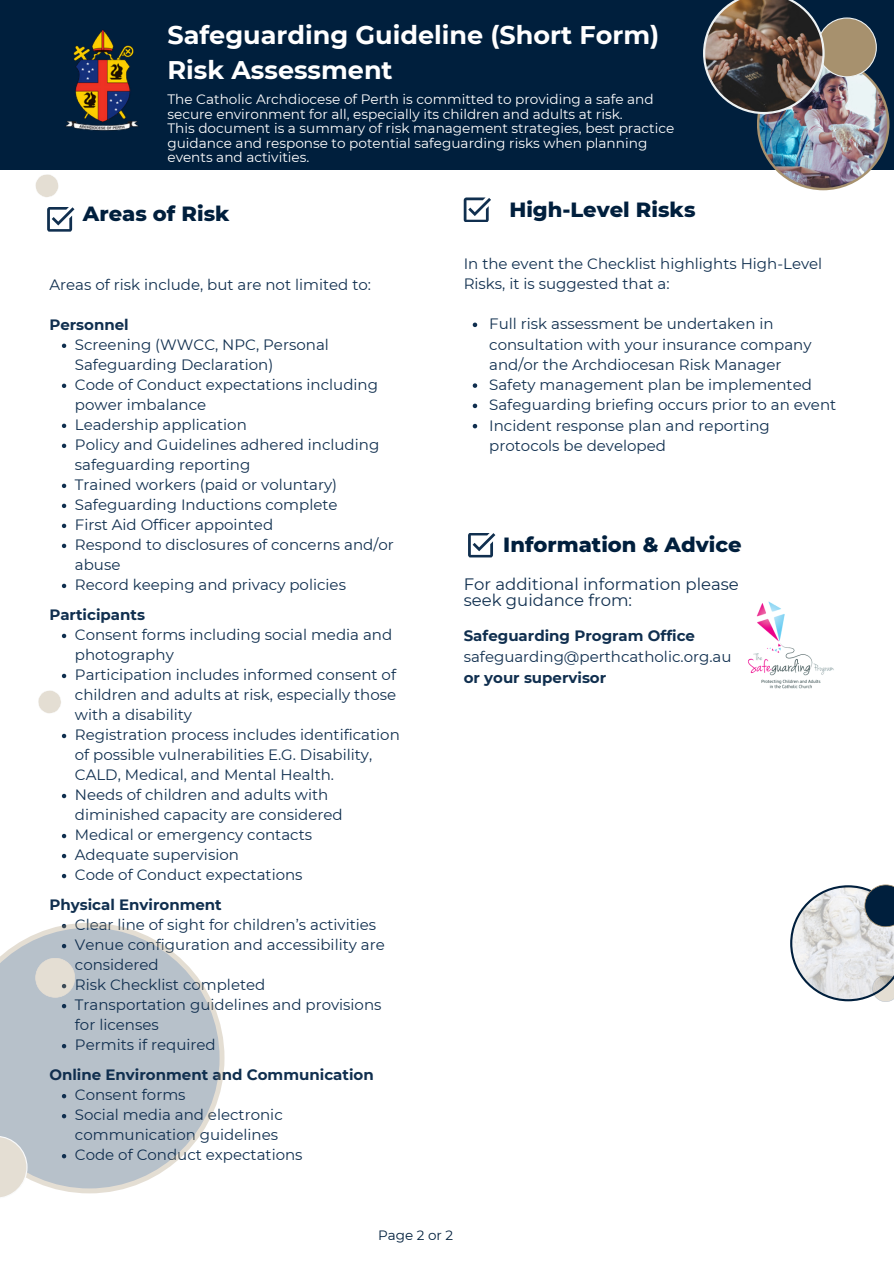
<style>
.page{position:relative;width:894px;height:1264px;background:#fff}
.page>*{position:absolute;margin:0;border:0;box-sizing:border-box;transform-origin:0 0}
.t1{font:700 25.5px/34.8px "Montserrat";color:#fff}
.t2{font:800 21px "Montserrat";color:#001f3d}
.t3{font:16.5px/16.8px "Montserrat";color:#102f4f}
.t4{font:15px/20px "Montserrat";color:#102f4f}
.t5{font:700 15px/21.3px "Montserrat";color:#102f4f}
.t6{font:13.65px/14.7px "Montserrat";color:#fff}
.t7{font:13.5px "Montserrat";color:#001f3d}
.s1{font-weight:400}
</style>
<div class="page">
<div style="left:0;top:0;width:893px;height:169px;background:#001f3d"></div>
<img style="left:755px;top:78px;width:135px;height:113px">
<svg style="left:826px;top:17px;width:51px;height:61px;background:#92856f"></svg>
<svg style="left:755px;top:26px;width:71px;height:90px"></svg>
<img style="left:703px;top:0;width:121px;height:114px">
<img style="left:65px;top:29px;width:74px;height:102px">
<svg style="left:35px;top:174px;width:24px;height:23px"></svg>
<svg style="left:38px;top:690px;width:23px;height:23px"></svg>
<svg style="left:463px;top:197px;width:28px;height:25px"></svg>
<svg style="left:47px;top:207px;width:27px;height:25px"></svg>
<svg style="left:62px;top:343px;width:4px;height:5px"></svg>
<svg style="left:62px;top:383px;width:4px;height:5px"></svg>
<svg style="left:62px;top:423px;width:4px;height:5px"></svg>
<svg style="left:62px;top:443px;width:4px;height:5px"></svg>
<svg style="left:62px;top:483px;width:4px;height:5px"></svg>
<svg style="left:62px;top:503px;width:4px;height:5px"></svg>
<svg style="left:62px;top:523px;width:4px;height:5px"></svg>
<svg style="left:62px;top:543px;width:4px;height:5px"></svg>
<svg style="left:62px;top:583px;width:4px;height:5px"></svg>
<svg style="left:62px;top:633px;width:4px;height:5px"></svg>
<svg style="left:62px;top:673px;width:4px;height:5px"></svg>
<svg style="left:62px;top:733px;width:4px;height:5px"></svg>
<svg style="left:62px;top:793px;width:4px;height:5px"></svg>
<svg style="left:62px;top:833px;width:4px;height:5px"></svg>
<svg style="left:62px;top:853px;width:4px;height:5px"></svg>
<svg style="left:62px;top:873px;width:4px;height:5px"></svg>
<svg style="left:472px;top:322px;width:5px;height:5px"></svg>
<svg style="left:472px;top:383px;width:5px;height:5px"></svg>
<svg style="left:472px;top:403px;width:5px;height:5px"></svg>
<svg style="left:472px;top:424px;width:5px;height:4px"></svg>
<svg style="left:0;top:923px;width:225px;height:271px;fill:#b7c1ca"></svg>
<svg style="left:35px;top:957px;width:41px;height:41px;background:#d6d5cf"></svg>
<svg style="left:0;top:1135px;width:28px;height:63px;fill:#e4ded3"></svg>
<svg style="left:468px;top:533px;width:27px;height:24px"></svg>
<img style="left:748px;top:601px;width:86px;height:88px">
<svg style="left:790px;top:885px;width:103px;height:117px"></svg>
<svg style="left:863px;top:884px;width:30px;height:43px"></svg>
<p class="t1" style="left:167px;top:18px;width:493px">Safeguarding Guideline (Short Form)<br>Risk Assessment</p>
<p class="t6" style="left:167px;top:92px;width:487px">The Catholic Archdiocese of Perth is committed to providing a safe and secure environment for all, especially its children and adults at risk.</p>
<p class="t6" style="left:167px;top:121px;width:508px">This document is a summary of risk management strategies, best practice guidance and response to potential safeguarding risks when planning events and activities.</p>
<p class="t2" style="left:83px;top:201px;width:148px">Areas of Risk</p>
<p class="t4" style="left:49px;top:274px;width:323px">Areas of risk include, but are not limited to:</p>
<p class="t5" style="left:49px;top:314px;width:81px">Personnel</p>
<p class="t4" style="left:75px;top:334px;width:255px">Screening (WWCC, NPC, Personal<br>Safeguarding Declaration)</p>
<p class="t4" style="left:75px;top:374px;width:304px">Code of Conduct expectations including power imbalance</p>
<p class="t4" style="left:75px;top:414px;width:173px">Leadership application</p>
<h2 class="t4" style="left:75px;top:434px;width:306px">Policy and Guidelines adhered including safeguarding reporting</h2>
<h2 class="t4" style="left:75px;top:474px;width:264px">Trained workers (paid or voluntary)</h2>
<h4 class="t4" style="left:75px;top:494px;width:264px">Safeguarding Inductions complete</h4>
<h3 class="t4" style="left:75px;top:514px;width:200px">First Aid Officer appointed</h3>
<p class="t4" style="left:75px;top:534px;width:320px">Respond to disclosures of concerns and/or abuse</p>
<p class="t4" style="left:75px;top:574px;width:272px">Record keeping and privacy policies</p>
<p class="t5" style="left:49px;top:604px;width:97px">Participants</p>
<p class="t4" style="left:75px;top:624px;width:319px">Consent forms including social media and photography</p>
<p class="t4" style="left:75px;top:664px;width:323px;text-align:justify">Participation includes informed consent of children and adults at risk, especially those with a disability</p>
<p class="t4" style="left:75px;top:724px;width:326px">Registration process includes identification of possible vulnerabilities E.G. Disability,<br>CALD, Medical, and Mental Health.</p>
<p class="t4" style="left:75px;top:784px;width:269px">Needs of children and adults with diminished capacity are considered</p>
<p class="t4" style="left:75px;top:824px;width:239px">Medical or emergency contacts</p>
<h4 class="t4" style="left:75px;top:844px;width:165px">Adequate supervision</h4>
<h3 class="t4" style="left:75px;top:864px;width:229px">Code of Conduct expectations</h3>
<p class="t5" style="left:49px;top:894px;width:174px">Physical Environment</p>
<p class="t4" style="left:75px;top:914px;width:303px">Clear line of sight for children’s activities</p>
<p class="t4" style="left:75px;top:934px;width:311px">Venue configuration and accessibility are considered</p>
<p class="t4" style="left:75px;top:974px;width:192px">Risk Checklist completed</p>
<p class="t4" style="left:75px;top:994px;width:308px">Transportation guidelines and provisions for licenses</p>
<p class="t4" style="left:75px;top:1034px;width:142px">Permits if required</p>
<p class="t5" style="left:49px;top:1064px;width:326px">Online Environment and Communication</p>
<h3 class="t4" style="left:75px;top:1084px;width:112px">Consent forms</h3>
<p class="t4" style="left:75px;top:1104px;width:209px">Social media and electronic communication guidelines</p>
<p class="t4" style="left:75px;top:1144px;width:229px">Code of Conduct expectations</p>
<p class="t2" style="left:509px;top:197px;width:187px">High-Level Risks</p>
<h3 class="t4" style="left:463px;top:253px;width:360px">In the event the Checklist highlights High-Level<br>Risks, it is suggested that a:</h3>
<p class="t4" style="left:489px;top:314px;width:324px">Full risk assessment be undertaken in consultation with your insurance company and/or the Archdiocesan Risk Manager</p>
<p class="t4" style="left:489px;top:375px;width:324px">Safety management plan be implemented</p>
<p class="t4" style="left:489px;top:395px;width:348px">Safeguarding briefing occurs prior to an event</p>
<p class="t4" style="left:489px;top:415px;width:282px">Incident response plan and reporting protocols be developed</p>
<p class="t2" style="left:503px;top:531px;width:240px">Information &amp; Advice</p>
<p class="t3" style="left:463px;top:575px;width:276px">For additional information please seek guidance from:</p>
<p class="t5" style="left:463px;top:624px;width:269px">Safeguarding Program Office <span class="s1">safeguarding@perthcatholic.org.au </span>or your supervisor</p>
<h4 class="t7" style="left:378px;top:1226px;width:76px">Page 2 or 2</h4>
</div>
